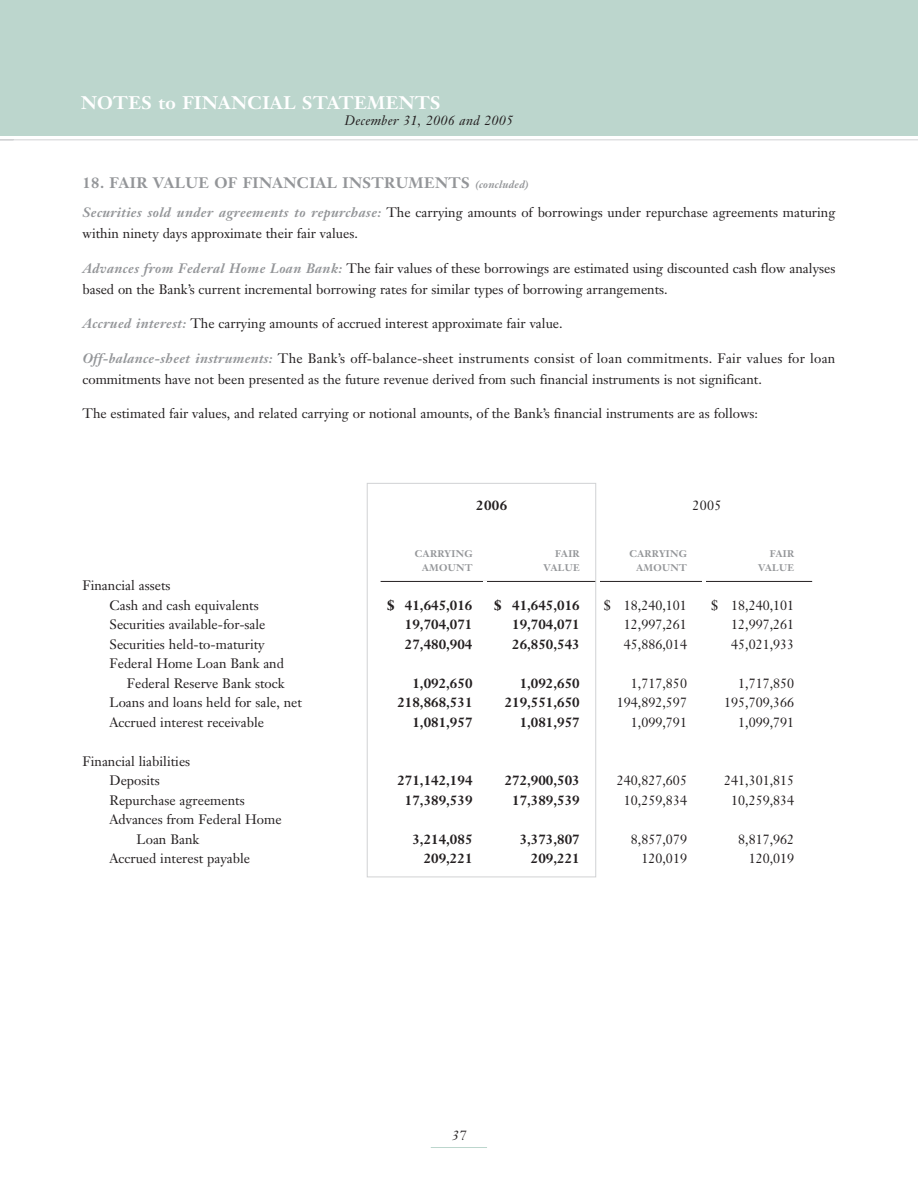
<style>
.page{position:relative;width:918px;height:1188px;background:#fff}
.page>*{position:absolute;margin:0;border:0;box-sizing:border-box;transform-origin:0 0}
.t1{font:700 18px "Janson Text";letter-spacing:.03em;color:#fff}
.t2{font:700 15px "Janson Text";letter-spacing:.03em;color:#939598}
.t3{font:13.5px/19.5px "Janson Text";color:#231f20}
.t4{font:700 13.5px "Janson Text";color:#231f20}
.t5{font:italic 13.5px "Janson Text";letter-spacing:.025em;color:#231f20}
.t6{font:700 9.6px "Janson Text";letter-spacing:.035em;color:#939598}
.s1{font-style:italic;font-size:10.5px}
.s2{font-weight:700;font-style:italic;color:#939598}
</style>
<div class="page">
<div style="left:0;top:0;width:918px;height:136px;background:#bcd6cd"></div>
<hr style="left:431px;top:1147px;width:56px;height:1px;background:#bcd6cd">
<hr style="left:0;top:139px;width:918px;height:1px;background:#d1d2d4">
<hr style="left:381px;top:581px;width:431px;height:1px;background:#231f20">
<hr style="left:484px;top:581px;width:3px;height:290px;background:#fff">
<hr style="left:596px;top:581px;width:3px;height:326px;background:#fff">
<hr style="left:702px;top:560px;width:4px;height:108px;background:#fff">
<div style="left:367px;top:483px;width:229px;height:394px;border:1px solid #d1d2d4"></div>
<h1 class="t1" style="left:81px;top:95px;width:361px">NOTES to FINANCIAL STATEMENTS</h1>
<p class="t5" style="left:345px;top:116px;width:170px">December 31, 2006 and 2005</p>
<p class="t2" style="left:82px;top:177px;width:448px">18. FAIR VALUE OF FINANCIAL INSTRUMENTS <span class="s1">(concluded)</span></p>
<p class="t3" style="left:82px;top:204px;width:754px;line-height:21px"><span class="s2">Securities sold under agreements to repurchase:</span> The carrying amounts of borrowings under repurchase agreements maturing within ninety days approximate their fair values.</p>
<p class="t3" style="left:82px;top:259px;width:754px;line-height:21px"><span class="s2">Advances from Federal Home Loan Bank:</span> The fair values of these borrowings are estimated using discounted cash flow analyses based on the Bank’s current incremental borrowing rates for similar types of borrowing arrangements.</p>
<p class="t3" style="left:82px;top:315px;width:482px"><span class="s2">Accrued interest:</span> The carrying amounts of accrued interest approximate fair value.</p>
<p class="t3" style="left:82px;top:349px;width:755px;line-height:21px"><span class="s2">Off-balance-sheet instruments:</span> The Bank’s off-balance-sheet instruments consist of loan commitments. Fair values for loan commitments have not been presented as the future revenue derived from such financial instruments is not significant.</p>
<p class="t3" style="left:82px;top:405px;width:677px">The estimated fair values, and related carrying or notional amounts, of the Bank’s financial instruments are as follows:</p>
<p class="t4" style="left:476px;top:500px;width:33px">2006</p>
<p class="t3" style="left:693px;top:497px;width:31px">2005</p>
<p class="t3" style="left:110px;top:577px;width:151px;text-indent:-27px">Financial assets<br>Cash and cash equivalents</p>
<p class="t6" style="left:415px;top:550px;width:59px">CARRYING</p>
<p class="t6" style="left:555px;top:550px;width:26px">FAIR</p>
<p class="t6" style="left:629px;top:550px;width:59px">CARRYING</p>
<p class="t6" style="left:770px;top:550px;width:26px">FAIR</p>
<p class="t6" style="left:422px;top:563px;width:52px">AMOUNT</p>
<p class="t6" style="left:544px;top:563px;width:38px">VALUE</p>
<p class="t6" style="left:637px;top:563px;width:52px">AMOUNT</p>
<p class="t6" style="left:758px;top:563px;width:38px">VALUE</p>
<p class="t4" style="left:387px;top:600px;width:87px">$ 41,645,016</p>
<p class="t4" style="left:494px;top:600px;width:87px">$ 41,645,016</p>
<p class="t3" style="left:604px;top:597px;width:85px">$ 18,240,101</p>
<p class="t3" style="left:711px;top:597px;width:85px">$ 18,240,101</p>
<p class="t3" style="left:110px;top:616px;width:158px">Securities available-for-sale</p>
<p class="t4" style="left:405px;top:619px;width:69px">19,704,071</p>
<p class="t4" style="left:512px;top:619px;width:69px">19,704,071</p>
<p class="t3" style="left:624px;top:616px;width:65px">12,997,261</p>
<p class="t3" style="left:731px;top:616px;width:65px">12,997,261</p>
<p class="t3" style="left:110px;top:636px;width:157px">Securities held-to-maturity</p>
<p class="t4" style="left:405px;top:639px;width:69px">27,480,904</p>
<p class="t4" style="left:512px;top:639px;width:69px">26,850,543</p>
<p class="t3" style="left:624px;top:636px;width:65px">45,886,014</p>
<p class="t3" style="left:731px;top:636px;width:65px">45,021,933</p>
<p class="t3" style="left:110px;top:655px;width:177px;text-align:right">Federal Home Loan Bank and<br>Federal Reserve Bank stock</p>
<p class="t4" style="left:412px;top:678px;width:62px">1,092,650</p>
<p class="t4" style="left:520px;top:678px;width:62px">1,092,650</p>
<p class="t3" style="left:631px;top:675px;width:58px">1,717,850</p>
<p class="t3" style="left:738px;top:675px;width:58px">1,717,850</p>
<p class="t3" style="left:110px;top:694px;width:194px">Loans and loans held for sale, net</p>
<p class="t4" style="left:397px;top:697px;width:77px">218,868,531</p>
<p class="t4" style="left:505px;top:697px;width:77px">219,551,650</p>
<p class="t3" style="left:617px;top:694px;width:72px">194,892,597</p>
<p class="t3" style="left:724px;top:694px;width:72px">195,709,366</p>
<p class="t3" style="left:110px;top:714px;width:156px">Accrued interest receivable</p>
<p class="t4" style="left:412px;top:717px;width:62px">1,081,957</p>
<p class="t4" style="left:520px;top:717px;width:62px">1,081,957</p>
<p class="t3" style="left:631px;top:714px;width:58px">1,099,791</p>
<p class="t3" style="left:738px;top:714px;width:58px">1,099,791</p>
<p class="t3" style="left:83px;top:753px;width:109px;text-align:center">Financial liabilities<br>Deposits</p>
<p class="t4" style="left:397px;top:775px;width:77px">271,142,194</p>
<p class="t4" style="left:505px;top:775px;width:77px">272,900,503</p>
<p class="t3" style="left:617px;top:772px;width:72px">240,827,605</p>
<p class="t3" style="left:724px;top:772px;width:72px">241,301,815</p>
<p class="t3" style="left:110px;top:792px;width:137px">Repurchase agreements</p>
<p class="t4" style="left:405px;top:795px;width:69px">17,389,539</p>
<p class="t4" style="left:512px;top:795px;width:69px">17,389,539</p>
<p class="t3" style="left:624px;top:792px;width:65px">10,259,834</p>
<p class="t3" style="left:731px;top:792px;width:65px">10,259,834</p>
<p class="t3" style="left:137px;top:811px;width:147px;text-indent:-27px">Advances from Federal Home<br>Loan Bank</p>
<p class="t4" style="left:412px;top:834px;width:62px">3,214,085</p>
<p class="t4" style="left:520px;top:834px;width:62px">3,373,807</p>
<p class="t3" style="left:631px;top:831px;width:58px">8,857,079</p>
<p class="t3" style="left:738px;top:831px;width:58px">8,817,962</p>
<p class="t3" style="left:110px;top:850px;width:142px">Accrued interest payable</p>
<p class="t4" style="left:424px;top:853px;width:50px">209,221</p>
<p class="t4" style="left:531px;top:853px;width:50px">209,221</p>
<p class="t3" style="left:641px;top:850px;width:47px">120,019</p>
<p class="t3" style="left:749px;top:850px;width:47px">120,019</p>
<p class="t5" style="left:452px;top:1130px;width:16px">37</p>
</div>
